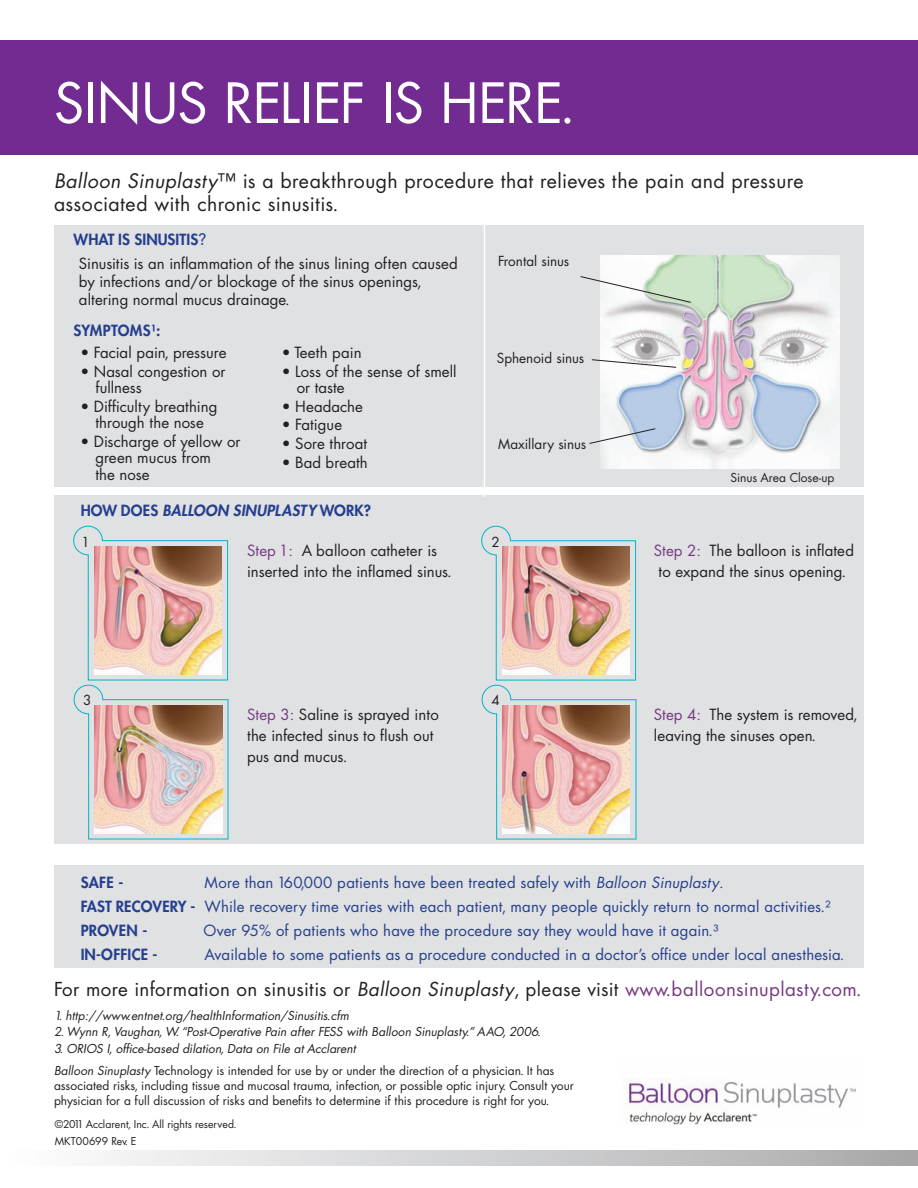
<style>
.page{position:relative;width:918px;height:1188px;background:#fff}
.page>*{position:absolute;margin:0;border:0;box-sizing:border-box;transform-origin:0 0}
.t1{font:54px "Futura";letter-spacing:-.005em;color:#fff}
.t2{font:19.5px/23.4px "Futura";letter-spacing:.02em;color:#231f20}
.t3{font:18.75px "Futura";letter-spacing:.02em;color:#231f20}
.t4{font:15px/16.5px "Futura";color:#231f20}
.t5{font:15px/24px "Futura";letter-spacing:.01em;color:#253f8e}
.t6{font:italic 800 15px "Futura";letter-spacing:.01em;color:#253f8e}
.t7{font:800 15px "Futura";letter-spacing:.01em;color:#253f8e}
.t8{font:13.5px "Futura";color:#231f20}
.t9{font:italic 12px/22.5px "Futura";color:#231f20}
.t10{font:12px/15px "Futura";color:#231f20}
.t11{font:10.5px/16.5px "Futura";color:#231f20}
.s1{font-style:italic}
.s2{font-weight:800;color:#253f8e}
.s3{font-family:"Avenir LT";font-size:16.5px;color:#253f8e}
.s4{font-style:normal}
.s5{color:#773982}
.s6{font-weight:800}
</style>
<div class="page">
<div style="left:54px;top:495px;width:810px;height:349px;background:#e0e1e3"></div>
<div style="left:54px;top:225px;width:810px;height:261px;background:#e0e1e3"></div>
<hr style="left:484px;top:225px;width:1px;height:272px;background:#fff">
<img style="left:600px;top:256px;width:240px;height:213px">
<svg style="left:580px;top:276px;width:112px;height:27px"></svg>
<svg style="left:591px;top:359px;width:86px;height:9px"></svg>
<svg style="left:589px;top:428px;width:67px;height:16px"></svg>
<div style="left:54px;top:866px;width:810px;height:102px;background:#e0e1e3"></div>
<img style="left:628px;top:1078px;width:228px;height:47px">
<div style="left:0;top:41px;width:918px;height:114px;background:#722b91"></div>
<svg style="left:103px;top:1151px;width:815px;height:15px;background:#cfcfd0"></svg>
<img style="left:73px;top:526px;width:155px;height:313px">
<svg style="left:481px;top:526px;width:155px;height:314px"></svg>
<h1 class="t1" style="left:54px;top:66px;width:523px">SINUS RELIEF IS HERE.</h1>
<h2 class="t2" style="left:54px;top:169px;width:751px"><span class="s1">Balloon Sinuplasty</span>™ is a breakthrough procedure that relieves the pain and pressure associated with chronic sinusitis.</h2>
<p class="t4" style="left:79px;top:228px;width:381px;line-height:23.4px;text-indent:-5px"><span class="s2">WHAT IS SINUSITIS</span><span class="s3">?<br></span>Sinusitis is an inflammation of the sinus lining often caused</p>
<p class="t4" style="left:79px;top:272px;width:344px;line-height:18px">by infections and/or blockage of the sinus openings, altering normal mucus drainage.</p>
<p class="t7" style="left:74px;top:320px;width:88px">SYMPTOMS¹:</p>
<p class="t4" style="left:80px;top:344px;width:148px">• Facial pain, pressure</p>
<p class="t4" style="left:95px;top:363px;width:132px;text-indent:-15px">• Nasal congestion or fullness</p>
<p class="t4" style="left:80px;top:398px;width:139px;text-align:center">• Difficulty breathing through the nose</p>
<p class="t4" style="left:95px;top:433px;width:147px;text-indent:-15px">• Discharge of yellow or green mucus from<br>the nose</p>
<p class="t4" style="left:282px;top:344px;width:81px">• Teeth pain</p>
<p class="t4" style="left:297px;top:363px;width:162px;text-indent:-15px">• Loss of the sense of smell or taste</p>
<p class="t4" style="left:282px;top:398px;width:83px">• Headache</p>
<p class="t4" style="left:282px;top:416px;width:62px">• Fatigue</p>
<p class="t4" style="left:282px;top:435px;width:87px">• Sore throat</p>
<p class="t4" style="left:282px;top:454px;width:88px">• Bad breath</p>
<p class="t6" style="left:81px;top:500px;width:292px"><span class="s4">HOW DOES</span> BALLOON SINUPLASTY <span class="s4">WORK?</span></p>
<p class="t8" style="left:498px;top:252px;width:73px">Frontal sinus</p>
<p class="t8" style="left:497px;top:349px;width:89px">Sphenoid sinus</p>
<p class="t8" style="left:498px;top:435px;width:90px">Maxillary sinus</p>
<p class="t8" style="left:82px;top:532px;width:10px">1</p>
<p class="t8" style="left:491px;top:532px;width:10px">2</p>
<p class="t4" style="left:247px;top:540px;width:206px;line-height:21px"><span class="s5">Step 1:</span> A balloon catheter is inserted into the inflamed sinus.</p>
<p class="t8" style="left:83px;top:690px;width:10px">3</p>
<p class="t4" style="left:247px;top:704px;width:193px;line-height:21px"><span class="s5">Step 3:</span> Saline is sprayed into the infected sinus to flush out pus and mucus.</p>
<p class="t8" style="left:491px;top:690px;width:10px">4</p>
<p class="t10" style="left:730px;top:470px;width:106px">Sinus Area Close-up</p>
<p class="t4" style="left:654px;top:540px;width:202px;line-height:21px;text-align:center"><span class="s5">Step 2:</span> The balloon is inflated to expand the sinus opening.</p>
<p class="t4" style="left:654px;top:704px;width:205px;line-height:21px"><span class="s5">Step 4:</span> The system is removed, leaving the sinuses open.</p>
<p class="t5" style="left:81px;top:870px;width:752px;text-indent:124px">More than 160,000 patients have been treated safely with <span class="s1">Balloon Sinuplasty</span>.<br><span class="s6">FAST RECOVERY -</span> While recovery time varies with each patient, many people quickly return to normal activities.²<br><span class="s6">PROVEN -</span></p>
<p class="t7" style="left:81px;top:872px;width:44px">SAFE -</p>
<p class="t5" style="left:203px;top:918px;width:517px">Over 95% of patients who have the procedure say they would have it again.³</p>
<p class="t7" style="left:81px;top:944px;width:78px">IN-OFFICE -</p>
<p class="t5" style="left:205px;top:942px;width:642px">Available to some patients as a procedure conducted in a doctor’s office under local anesthesia.</p>
<p class="t3" style="left:54px;top:977px;width:809px">For more information on sinusitis or <span class="s1">Balloon Sinuplasty</span>, please visit <span class="s5">www.balloonsinuplasty.com.</span></p>
<p class="t9" style="left:54px;top:1004px;width:296px">1. http://www.entnet.org/healthInformation/Sinusitis.cfm</p>
<p class="t9" style="left:54px;top:1020px;width:489px">2. Wynn R, Vaughan, W. “Post-Operative Pain after FESS with Balloon Sinuplasty.” AAO, 2006.</p>
<p class="t9" style="left:54px;top:1037px;width:502px">3. ORIOS I, office-based dilation, Data on File at Acclarent<br>Balloon Sinuplasty <span class="s4">Technology is intended for use by or under the direction of a physician. It has</span></p>
<p class="t10" style="left:54px;top:1078px;width:521px">associated risks, including tissue and mucosal trauma, infection, or possible optic injury. Consult your physician for a full discussion of risks and benefits to determine if this procedure is right for you.</p>
<p class="t11" style="left:55px;top:1116px;width:183px">©2011 Acclarent, Inc. All rights reserved.<br>MKT00699 Rev. E</p>
</div>
